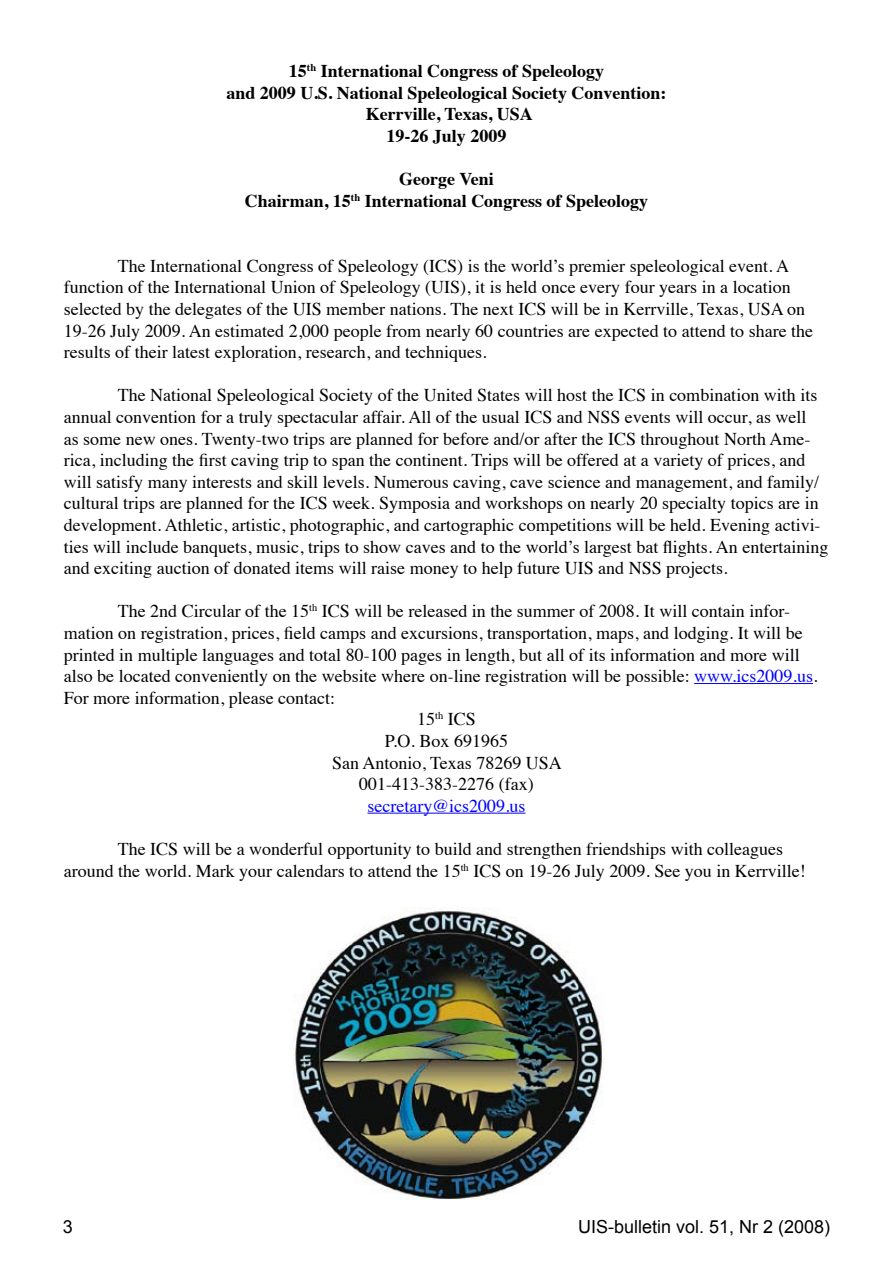
<style>
.page{position:relative;width:893px;height:1263px;background:#fff}
.page>*{position:absolute;margin:0;border:0;box-sizing:border-box;transform-origin:0 0}
.t1{font:18px/21.6px "Times";color:#000}
.t2{font:700 18px/21.6px "Times";color:#000;text-align:center}
.t3{font:18px "Arial";color:#000}
.t4{font:18px "Times";color:#00f}
.s1{color:#00f}
</style>
<div class="page">
<hr style="left:694px;top:683px;width:119px;height:1px;background:#00f">
<hr style="left:367px;top:813px;width:158px;height:1px;background:#00f">
<img style="left:293px;top:908px;width:311px;height:291px">
<p class="t2" style="left:226px;top:58px;width:442px">15<sup>th</sup> International Congress of Speleology<br>and 2009 U.S. National Speleological Society Convention:<br>Kerrville, Texas, USA<br>19-26 July 2009</p>
<p class="t2" style="left:245px;top:166px;width:405px">George Veni<br>Chairman, 15<sup>th</sup> International Congress of Speleology</p>
<p class="t1" style="left:64px;top:253px;width:751px;text-indent:54px">The International Congress of Speleology (ICS) is the world’s premier speleological event. A function of the International Union of Speleology (UIS), it is held once every four years in a location selected by the delegates of the UIS member nations. The next ICS will be in Kerrville, Texas, USA on 19-26 July 2009. An estimated 2,000 people from nearly 60 countries are expected to attend to share the results of their latest exploration, research, and techniques.</p>
<p class="t1" style="left:64px;top:383px;width:766px;text-indent:54px">The National Speleological Society of the United States will host the ICS in combination with its annual convention for a truly spectacular affair. All of the usual ICS and NSS events will occur, as well<br>as some new ones. Twenty-two trips are planned for before and/or after the ICS throughout North Ame&shy;rica, including the first caving trip to span the continent. Trips will be offered at a variety of prices, and will satisfy many interests and skill levels. Numerous caving, cave science and management, and family/ cultural trips are planned for the ICS week. Symposia and workshops on nearly 20 specialty topics are in development. Athletic, artistic, photographic, and cartographic competitions will be held. Evening activi&shy;ties will include banquets, music, trips to show caves and to the world’s largest bat flights. An entertaining and exciting auction of donated items will raise money to help future UIS and NSS projects.</p>
<p class="t1" style="left:118px;top:599px;width:674px">The 2nd Circular of the 15<sup>th</sup> ICS will be released in the summer of 2008. It will contain infor-</p>
<p class="t1" style="left:64px;top:620px;width:740px">mation on registration, prices, field camps and excursions, transportation, maps, and lodging. It will be</p>
<p class="t1" style="left:64px;top:642px;width:737px">printed in multiple languages and total 80-100 pages in length, but all of its information and more will</p>
<p class="t1" style="left:64px;top:664px;width:755px">also be located conveniently on the website where on-line registration will be possible: <span class="s1">www.ics2009.us</span>.</p>
<p class="t1" style="left:64px;top:685px;width:273px">For more information, please contact:</p>
<p class="t1" style="left:417px;top:707px;width:60px">15<sup>th</sup> ICS</p>
<p class="t1" style="left:385px;top:728px;width:125px">P.O. Box 691965</p>
<p class="t1" style="left:332px;top:750px;width:231px">San Antonio, Texas 78269 USA</p>
<p class="t1" style="left:359px;top:772px;width:176px">001-413-383-2276 (fax)</p>
<p class="t4" style="left:367px;top:789px;width:160px">secretary@ics2009.us</p>
<p class="t1" style="left:64px;top:836px;width:744px;text-indent:54px">The ICS will be a wonderful opportunity to build and strengthen friendships with colleagues around the world. Mark your calendars to attend the 15<sup>th</sup> ICS on 19-26 July 2009. See you in Kerrville!</p>
<p class="t3" style="left:63px;top:1217px;width:12px">3</p>
<p class="t3" style="left:578px;top:1216px;width:254px">UIS-bulletin vol. 51, Nr 2 (2008)</p>
</div>
